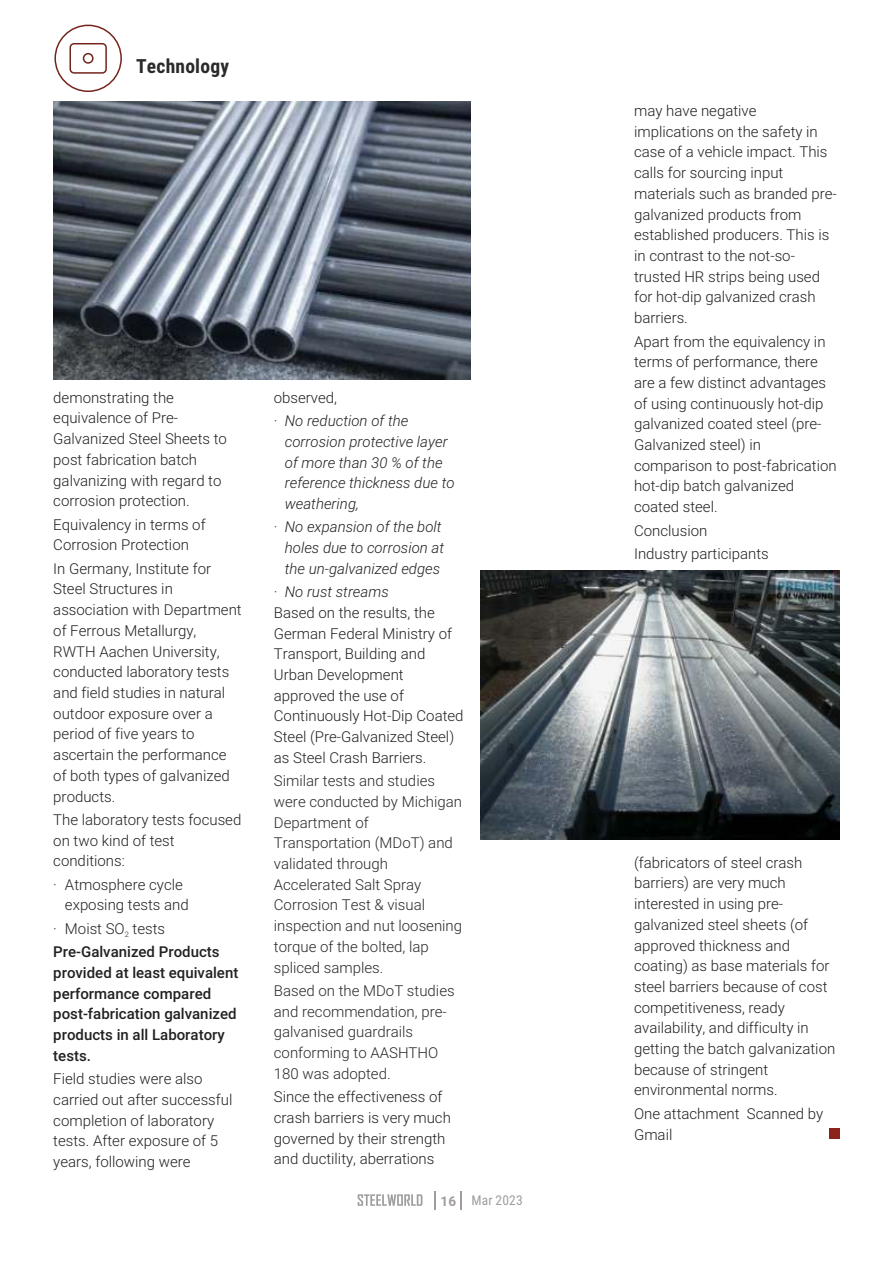
<style>
.page{position:relative;width:893px;height:1263px;background:#fff}
.page>*{position:absolute;margin:0;border:0;box-sizing:border-box;transform-origin:0 0}
.t1{font:700 19.5px "Roboto Condensed";letter-spacing:.01em;color:#2b2929}
.t2{font:300 15px/20.7px "Roboto";color:#212121}
.t3{font:300 15px/20.7px "Roboto";color:#2b2929}
.t4{font:italic 300 15px/20.7px "Roboto";color:#212121}
.t5{font:500 15px/20.7px "Roboto";color:#212121}
.t6{font:13.5px "Roboto Condensed";letter-spacing:.01em;color:#a19c9c}
.s1{font-weight:300}
.s2{font-style:normal}
.s3{font-style:italic}
.s4{font-family:"Roboto";font-weight:700}
</style>
<div class="page">
<svg style="left:434px;top:1191px;width:1px;height:18px"></svg>
<svg style="left:460px;top:1191px;width:1px;height:18px"></svg>
<svg style="left:358px;top:1194px;width:64px;height:12px"></svg>
<div style="left:54px;top:25px;width:68px;height:67px;border:1px solid #73241c;border-radius:50%"></div>
<div style="left:69px;top:43px;width:38px;height:31px;border:2px solid #73241c;border-radius:4px"></div>
<div style="left:83px;top:53px;width:11px;height:11px;border:2px solid #73241c;border-radius:50%"></div>
<img style="left:53px;top:102px;width:418px;height:278px">
<div style="left:830px;top:1129px;width:10px;height:10px;background:#8c241c"></div>
<img style="left:480px;top:570px;width:360px;height:270px">
<h1 class="t1" style="left:136px;top:58px;width:94px">Technology</h1>
<p class="t2" style="left:53px;top:389px;width:175px">demonstrating the equivalence of Pre-<br>Galvanized Steel Sheets to post fabrication batch galvanizing with regard to corrosion protection.</p>
<p class="t2" style="left:53px;top:516px;width:154px">Equivalency in terms of<br>Corrosion Protection</p>
<p class="t2" style="left:53px;top:560px;width:190px">In Germany, Institute for<br>Steel Structures in association with Department of Ferrous Metallurgy,<br>RWTH Aachen University, conducted laboratory tests and field studies in natural outdoor exposure over a period of five years to ascertain the performance of both types of galvanized products.</p>
<p class="t2" style="left:53px;top:811px;width:190px">The laboratory tests focused on two kind of test conditions:</p>
<p class="t2" style="left:65px;top:876px;width:125px;text-indent:-12px">· Atmosphere cycle exposing tests and</p>
<p class="t5" style="left:53px;top:918px;width:168px;line-height:23.4px"><span class="s1">· Moist SO</span><sub>2</sub> <span class="s1">tests<br></span>Pre-Galvanized Products</p>
<p class="t5" style="left:53px;top:964px;width:187px">provided at least equivalent performance compared post-fabrication galvanized products in all Laboratory tests.</p>
<p class="t2" style="left:53px;top:1070px;width:181px">Field studies were also carried out after successful completion of laboratory tests. After exposure of 5 years, following were</p>
<p class="t4" style="left:274px;top:387px;width:136px;line-height:23.4px"><span class="s2">observed,<br>·</span> No reduction of the</p>
<p class="t4" style="left:285px;top:433px;width:171px">corrosion protective layer of more than 30 % of the reference thickness due to weathering,</p>
<p class="t4" style="left:285px;top:518px;width:161px;text-indent:-11px"><span class="s2">·</span> No expansion of the bolt holes due to corrosion at the un-galvanized edges</p>
<p class="t2" style="left:274px;top:583px;width:191px">· <span class="s3">No rust streams<br></span>Based on the results, the<br>German Federal Ministry of<br>Transport, Building and<br>Urban Development approved the use of<br>Continuously Hot-Dip Coated<br>Steel (Pre-Galvanized Steel) as Steel Crash Barriers.</p>
<p class="t3" style="left:274px;top:772px;width:190px">Similar tests and studies were conducted by Michigan<br>Department of<br>Transportation (MDoT) and validated through<br>Accelerated Salt Spray<br>Corrosion Test &amp; visual inspection and nut loosening torque of the bolted, lap spliced samples.</p>
<p class="t3" style="left:274px;top:982px;width:182px">Based on the MDoT studies and recommendation, pre&shy;galvanised guardrails conforming to AASHTHO<br>180 was adopted.</p>
<p class="t2" style="left:274px;top:1088px;width:179px">Since the effectiveness of crash barriers is very much governed by their strength and ductility, aberrations</p>
<p class="t6" style="left:441px;top:1195px;width:84px"><span class="s4">16</span> Mar 2023</p>
<p class="t2" style="left:634px;top:102px;width:204px">may have negative implications on the safety in case of a vehicle impact. This calls for sourcing input materials such as branded pre&shy;galvanized products from established producers. This is in contrast to the not-so&shy;trusted HR strips being used for hot-dip galvanized crash barriers.</p>
<p class="t2" style="left:634px;top:332px;width:204px">Apart from the equivalency in terms of performance, there are a few distinct advantages of using continuously hot-dip galvanized coated steel (pre-<br>Galvanized steel) in comparison to post-fabrication hot-dip batch galvanized coated steel.</p>
<p class="t2" style="left:634px;top:520px;width:136px;line-height:23.4px">Conclusion<br>Industry participants</p>
<p class="t2" style="left:634px;top:853px;width:203px">(fabricators of steel crash barriers) are very much interested in using pre&shy;galvanized steel sheets (of approved thickness and coating) as base materials for steel barriers because of cost competitiveness, ready availability, and difficulty in getting the batch galvanization because of stringent environmental norms.</p>
<p class="t2" style="left:634px;top:1105px;width:191px">One attachment Scanned by<br>Gmail</p>
</div>
